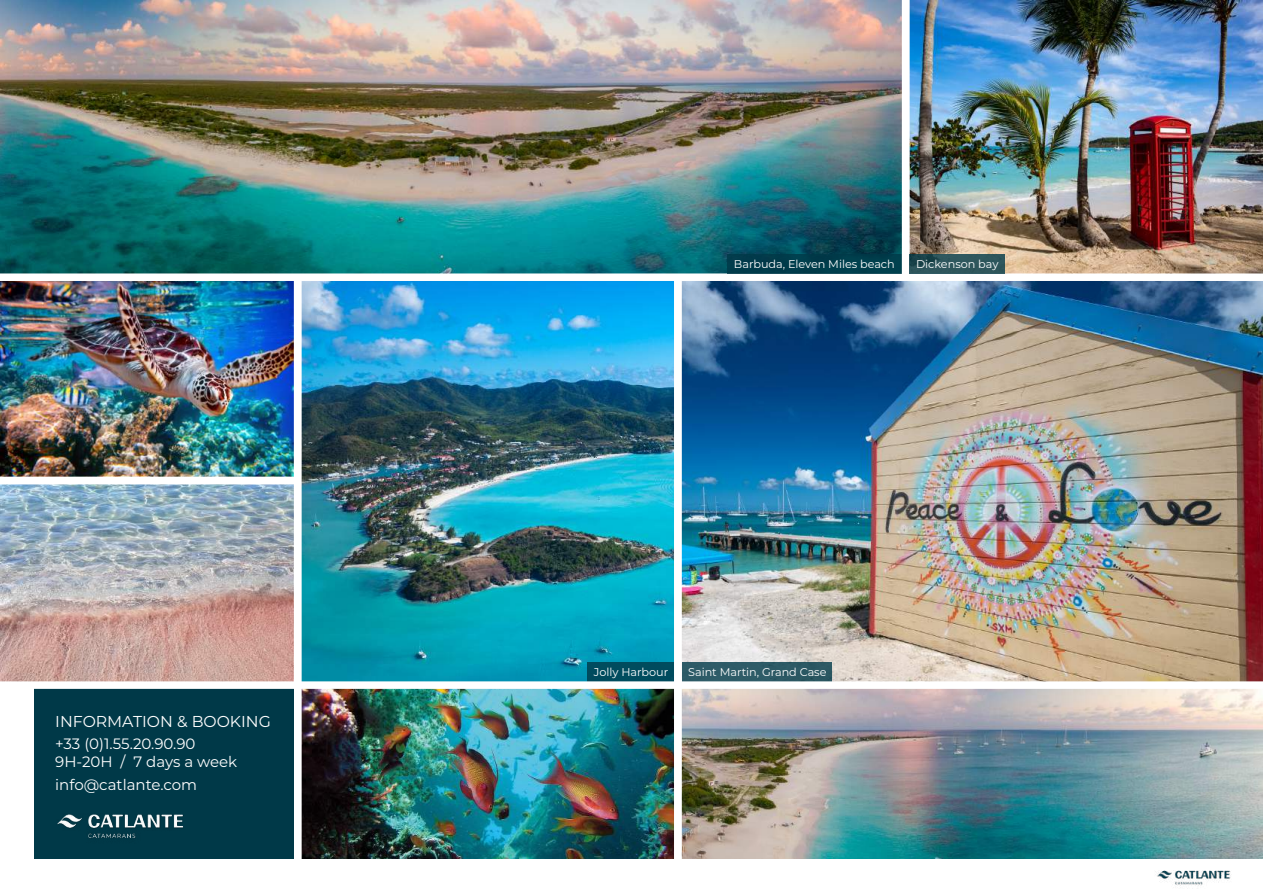
<style>
.page{position:relative;width:1263px;height:893px;background:#fff}
.page>*{position:absolute;margin:0;border:0;box-sizing:border-box;transform-origin:0 0}
.t1{font:15.75px "Montserrat";color:#fff}
.t2{font:15px/18px "Montserrat";color:#fff}
.t3{font:11.25px "Montserrat";letter-spacing:-.005em;color:#fff}
</style>
<div class="page">
<img style="left:1155px;top:870px;width:76px;height:16px">
<img style="left:302px;top:689px;width:961px;height:170px">
<svg style="left:635px;top:689px;width:7px;height:170px"></svg>
<img style="left:0;top:281px;width:294px;height:400px">
<img style="left:910px;top:0;width:353px;height:273px">
<img style="left:0;top:0;width:902px;height:273px">
<img style="left:682px;top:281px;width:581px;height:400px">
<img style="left:302px;top:281px;width:372px;height:400px">
<div style="left:0;top:477px;width:299px;height:7px;background:#fff"></div>
<div style="left:34px;top:689px;width:260px;height:170px;background:#003948"></div>
<img style="left:57px;top:814px;width:126px;height:24px">
<div style="left:682px;top:662px;width:150px;height:19px;background:#2d5b66"></div>
<div style="left:728px;top:254px;width:174px;height:19px;background:#003948"></div>
<svg style="left:910px;top:254px;width:95px;height:19px;background:#2a5258"></svg>
<div style="left:587px;top:662px;width:87px;height:19px;background:#004c5e"></div>
<div style="left:674px;top:278px;width:8px;height:590px;background:#fff"></div>
<h1 class="t1" style="left:55px;top:711px;width:217px">INFORMATION &amp; BOOKING</h1>
<h2 class="t2" style="left:55px;top:735px;width:184px">+33 (0)1.55.20.90.90<br>9H-20H / 7 days a week</h2>
<h2 class="t2" style="left:55px;top:775px;width:143px">info@catlante.com</h2>
<p class="t3" style="left:734px;top:256px;width:162px">Barbuda, Eleven Miles beach</p>
<p class="t3" style="left:916px;top:256px;width:84px">Dickenson bay</p>
<p class="t3" style="left:594px;top:664px;width:76px">Jolly Harbour</p>
<p class="t3" style="left:688px;top:664px;width:140px">Saint Martin, Grand Case</p>
</div>
